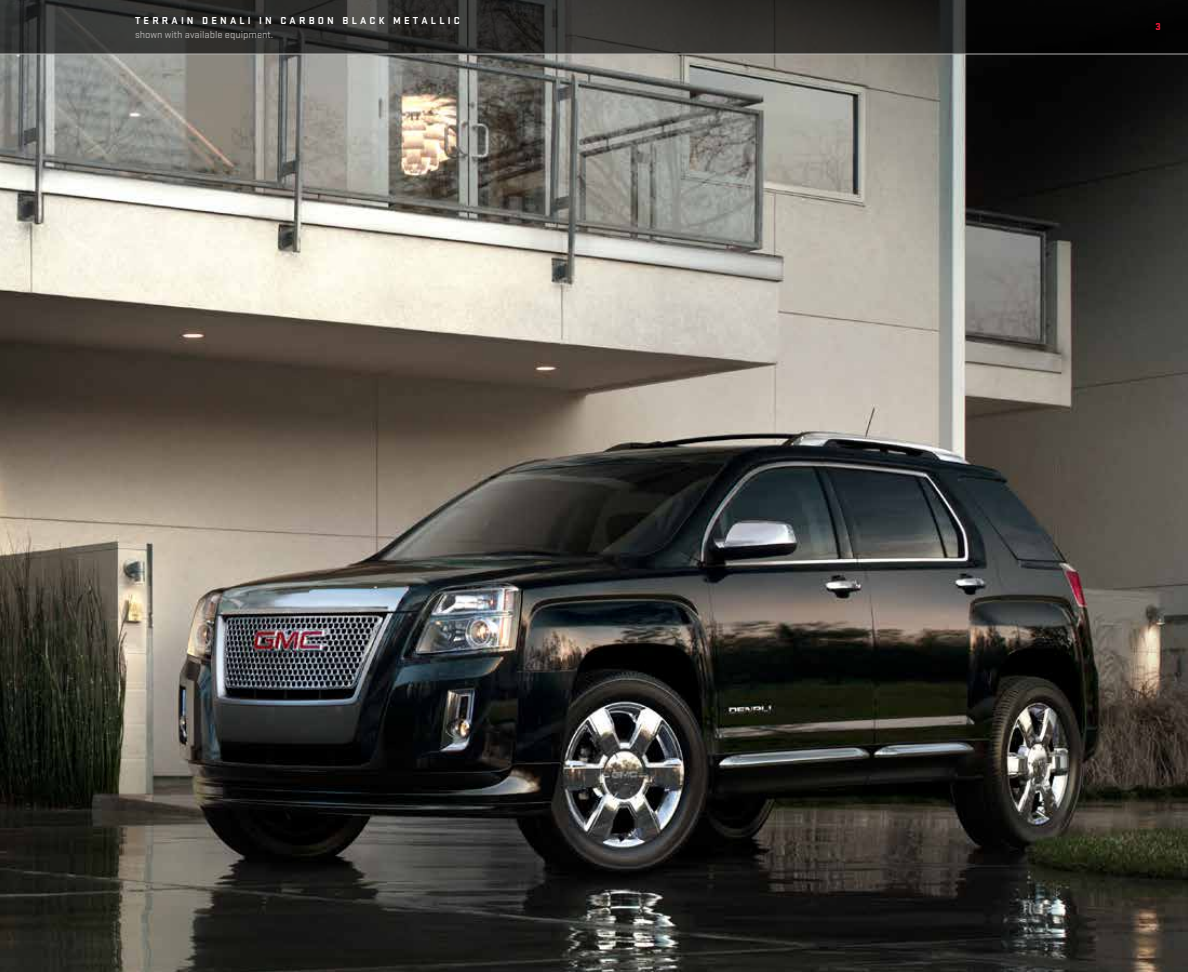
<style>
.page{position:relative;width:1188px;height:972px;background:#fff}
.page>*{position:absolute;margin:0;border:0;box-sizing:border-box;transform-origin:0 0}
.t1{font:700 10.5px "Stratum GMC";letter-spacing:.3em;color:#fff}
.t2{font:10.5px "Stratum GMC";color:#b3b2b1}
.t3{font:900 10.5px "Stratum GMC";color:#e31837}
</style>
<div class="page">
<img style="left:0;top:55px;width:1188px;height:917px">
<svg style="left:0;top:0;width:1188px;height:54px;background:#272725"></svg>
<hr style="left:0;top:54px;width:1188px;height:1px;background:#b3b2b1">
<p class="t1" style="left:135px;top:14px;width:326px">TERRAIN DENALI IN CARBON BLACK METALLIC</p>
<p class="t2" style="left:135px;top:28px;width:140px">shown with available equipment.</p>
<p class="t3" style="left:1156px;top:19px;width:7px">3</p>
</div>
